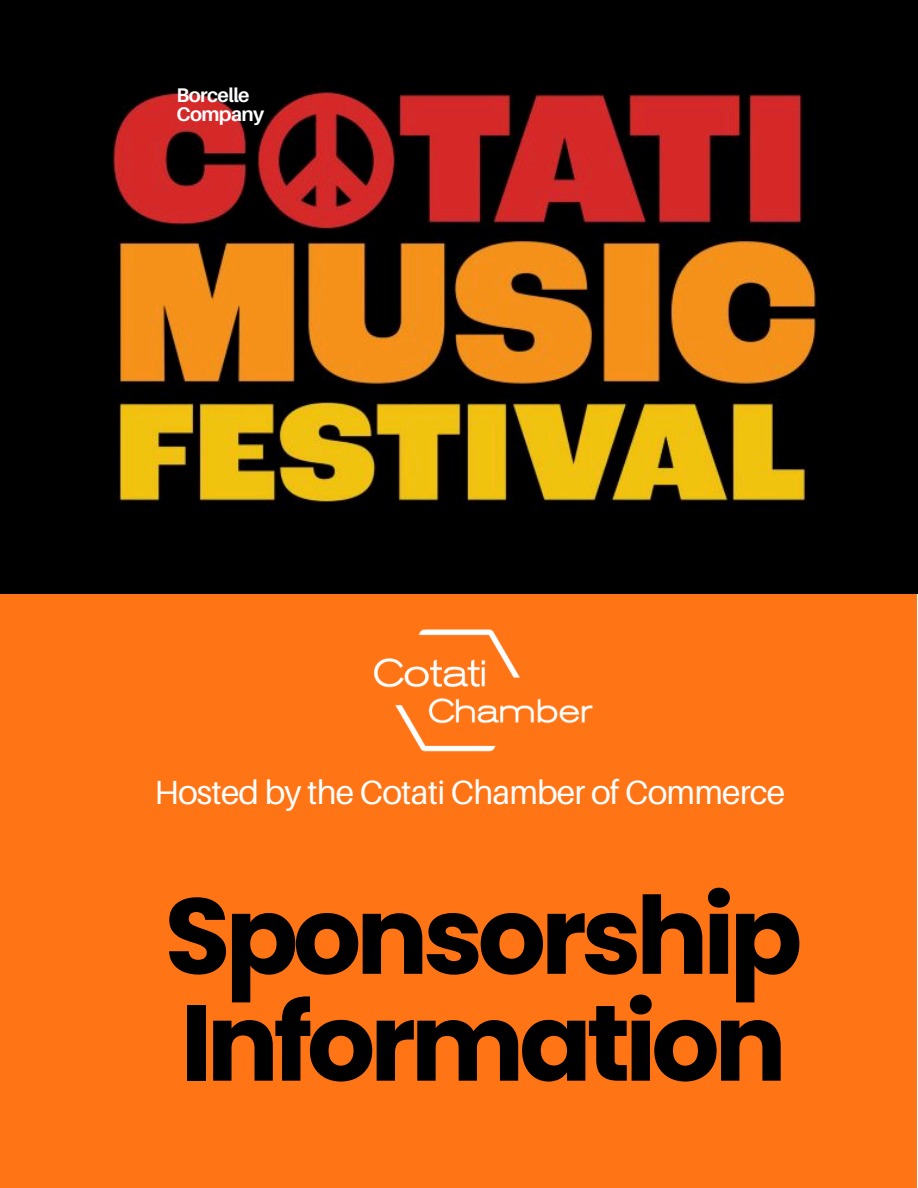
<style>
.page{position:relative;width:918px;height:1188px;background:#fff}
.page>*{position:absolute;margin:0;border:0;box-sizing:border-box;transform-origin:0 0}
.t1{font:700 107.55px/106.8px "Poppins";letter-spacing:-.05em;color:#000}
.t2{font:33.45px "Aileron";letter-spacing:-.025em;color:#fff}
.t3{font:700 19.8px/19px "Aileron";letter-spacing:-.03em;color:#fff}
</style>
<div class="page">
<div style="left:0;top:586px;width:917px;height:602px;background:#ff7415"></div>
<img style="left:0;top:0;width:918px;height:594px">
<img style="left:374px;top:629px;width:219px;height:123px">
<p class="t3" style="left:176px;top:85px;width:89px">Borcelle<br>Company</p>
<p class="t2" style="left:154px;top:772px;width:632px">Hosted by the Cotati Chamber of Commerce</p>
<p class="t1" style="left:165px;top:883px;width:639px">Sponsorship<br>Information</p>
</div>
